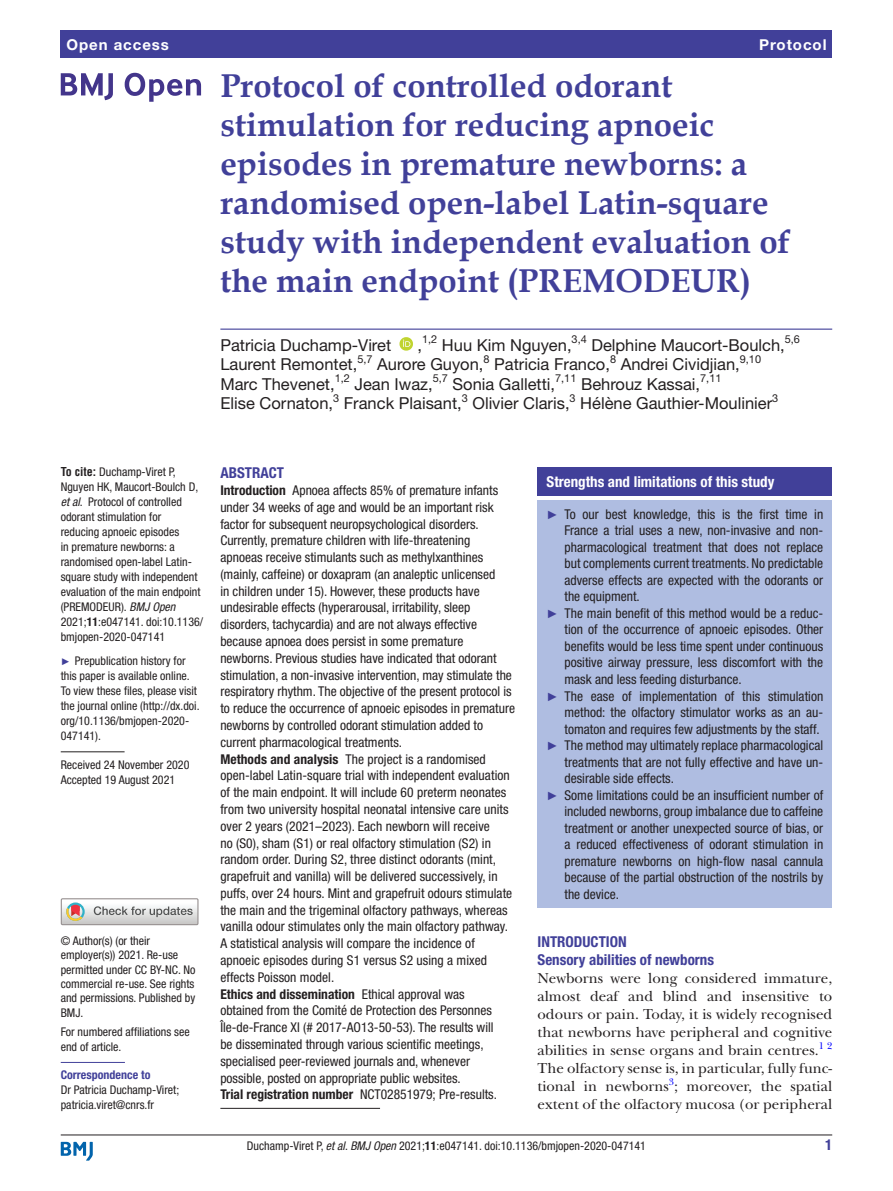
<style>
.page{position:relative;width:893px;height:1191px;background:#fff}
.page>*{position:absolute;margin:0;border:0;box-sizing:border-box;transform-origin:0 0}
.t1{font:700 33px/39px "Book Antiqua";color:#414099}
.t2{font:16.5px "Helvetica Neue LT Std";color:#231f20}
.t3{font:15px/18px "New Baskerville";color:#231f20;text-align:justify}
.t4{font:700 condensed 15px/18px "Helvetica Neue LT Std";color:#414099}
.t5{font:700 condensed 15px "Helvetica Neue LT Std";color:#fff}
.t6{font:700 15px "Helvetica Neue LT Std";letter-spacing:.065em;color:#fff}
.t7{font:condensed 13.5px/16.8px "Helvetica Neue LT Std";color:#231f20}
.t8{font:condensed 12px/15px "Helvetica Neue LT Std";color:#231f20}
.t9{font:700 condensed 12px "Helvetica Neue LT Std";color:#414099}
.t10{font:10.95px "Helvetica Neue LT Std";color:#231f20}
.t11{font:9.9px "New Baskerville";color:#00f}
.s1{font-family:"Helvetica LT Std";font-weight:700}
.s2{font-style:italic}
.s3{font-weight:700}
.s4{font-family:"Arial";font-stretch:normal;font-size:9.75px;color:#414099}
.s5{font-family:"Arial";font-stretch:normal;font-size:12px;color:#414099}
</style>
<div class="page">
<hr style="left:61px;top:1134px;width:771px;height:1px;background:#231f20">
<svg style="left:61px;top:1141px;width:32px;height:19px"></svg>
<div style="left:61px;top:31px;width:771px;height:27px;background:#414099"></div>
<hr style="left:220px;top:328px;width:612px;height:2px;background:#414099">
<svg style="left:399px;top:337px;width:14px;height:14px"></svg>
<hr style="left:61px;top:751px;width:64px;height:1px;background:#231f20">
<hr style="left:61px;top:1062px;width:64px;height:1px;background:#414099">
<svg style="left:61px;top:73px;width:52px;height:27px"></svg>
<svg style="left:125px;top:73px;width:76px;height:29px"></svg>
<div style="left:61px;top:898px;width:138px;height:27px;border:1px solid #969090"></div>
<svg style="left:61px;top:898px;width:137px;height:26px"></svg>
<hr style="left:220px;top:1108px;width:160px;height:1px;background:#231f20">
<div style="left:538px;top:467px;width:294px;height:29px;background:#414099"></div>
<div style="left:538px;top:500px;width:294px;height:407px;background:#afbde1"></div>
<p class="t6" style="left:66px;top:35px;width:104px">Open access</p>
<p class="t6" style="left:759px;top:35px;width:69px">Protocol</p>
<h1 class="t1" style="left:220px;top:66px;width:572px">Protocol of controlled odorant stimulation for reducing apnoeic episodes in premature newborns: a randomised open-label Latin-square study with independent evaluation of the main endpoint (PREMODEUR)</h1>
<p class="t2" style="left:220px;top:335px;width:172px">Patricia Duchamp-Viret</p>
<p class="t2" style="left:418px;top:335px;width:6px">,</p>
<p class="t10" style="left:422px;top:333px;width:17px">1,2</p>
<p class="t2" style="left:442px;top:335px;width:131px">Huu Kim Nguyen,</p>
<p class="t10" style="left:572px;top:333px;width:17px">3,4</p>
<p class="t2" style="left:591px;top:335px;width:195px">Delphine Maucort-Boulch,</p>
<p class="t10" style="left:785px;top:333px;width:17px">5,6</p>
<p class="t2" style="left:220px;top:354px;width:138px">Laurent Remontet,</p>
<p class="t10" style="left:357px;top:352px;width:17px">5,7</p>
<p class="t2" style="left:377px;top:354px;width:108px">Aurore Guyon,</p>
<p class="t10" style="left:483px;top:352px;width:8px">8</p>
<p class="t2" style="left:494px;top:354px;width:117px">Patricia Franco,</p>
<p class="t10" style="left:610px;top:352px;width:8px">8</p>
<p class="t2" style="left:621px;top:354px;width:121px">Andrei Cividjian,</p>
<p class="t10" style="left:740px;top:352px;width:23px">9,10</p>
<p class="t2" style="left:220px;top:374px;width:116px">Marc Thevenet,</p>
<p class="t10" style="left:335px;top:372px;width:17px">1,2</p>
<p class="t2" style="left:354px;top:374px;width:80px">Jean Iwaz,</p>
<p class="t10" style="left:433px;top:372px;width:17px">5,7</p>
<p class="t2" style="left:452px;top:374px;width:104px">Sonia Galletti,</p>
<p class="t10" style="left:555px;top:372px;width:23px">7,11</p>
<p class="t2" style="left:581px;top:374px;width:121px">Behrouz Kassai,</p>
<p class="t10" style="left:700px;top:372px;width:23px">7,11</p>
<p class="t2" style="left:220px;top:393px;width:114px">Elise Cornaton,</p>
<p class="t10" style="left:333px;top:391px;width:8px">3</p>
<p class="t2" style="left:344px;top:393px;width:119px">Franck Plaisant,</p>
<p class="t10" style="left:462px;top:391px;width:8px">3</p>
<p class="t2" style="left:472px;top:393px;width:99px">Olivier Claris,</p>
<p class="t10" style="left:570px;top:391px;width:8px">3</p>
<p class="t2" style="left:580px;top:393px;width:193px">Hélène Gauthier-Moulinier</p>
<p class="t10" style="left:772px;top:391px;width:8px">3</p>
<p class="t8" style="left:61px;top:464px;width:144px"><span class="s1">To cite:</span> Duchamp-Viret P,<br>Nguyen HK, Maucort-Boulch D, <span class="s2">et al</span>. Protocol of controlled odorant stimulation for<br>reducing apnoeic episodes<br>in premature newborns: a randomised open-label Latin&shy;square study with independent evaluation of the main endpoint (PREMODEUR). <span class="s2">BMJ Open<br></span>2021;<span class="s3">11</span>:e047141. doi:10.1136/ bmjopen-2020-047141</p>
<p class="t8" style="left:61px;top:653px;width:140px"><span class="s4">►</span> Prepublication history for this paper is available online.<br>To view these files, please visit the journal online (http://dx.doi. org/10.1136/bmjopen-2020-<br>047141).</p>
<p class="t8" style="left:61px;top:757px;width:130px">Received 24 November 2020<br>Accepted 19 August 2021</p>
<p class="t8" style="left:61px;top:933px;width:136px;line-height:14.4px">© Author(s) (or their employer(s)) 2021. Re-use permitted under CC BY-NC. No commercial re-use. See rights and permissions. Published by<br>BMJ.</p>
<p class="t8" style="left:61px;top:1024px;width:130px">For numbered affiliations see end of article.</p>
<p class="t9" style="left:61px;top:1067px;width:91px">Correspondence to</p>
<p class="t8" style="left:61px;top:1082px;width:120px">Dr Patricia Duchamp-Viret; patricia.viret@cnrs.fr</p>
<p class="t4" style="left:220px;top:463px;width:65px">ABSTRACT</p>
<p class="t7" style="left:220px;top:482px;width:296px"><span class="s3">Introduction</span> Apnoea affects 85% of premature infants under 34 weeks of age and would be an important risk factor for subsequent neuropsychological disorders.<br>Currently, premature children with life-threatening apnoeas receive stimulants such as methylxanthines (mainly, caffeine) or doxapram (an analeptic unlicensed<br>in children under 15). However, these products have undesirable effects (hyperarousal, irritability, sleep disorders, tachycardia) and are not always effective because apnoea does persist in some premature newborns. Previous studies have indicated that odorant stimulation, a non-invasive intervention, may stimulate the respiratory rhythm. The objective of the present protocol is to reduce the occurrence of apnoeic episodes in premature newborns by controlled odorant stimulation added to current pharmacological treatments.<br><span class="s3">Methods and analysis</span> The project is a randomised open-label Latin-square trial with independent evaluation of the main endpoint. It will include 60 preterm neonates from two university hospital neonatal intensive care units over 2 years (2021–2023). Each newborn will receive<br>no (S0), sham (S1) or real olfactory stimulation (S2) in random order. During S2, three distinct odorants (mint, grapefruit and vanilla) will be delivered successively, in puffs, over 24 hours. Mint and grapefruit odours stimulate the main and the trigeminal olfactory pathways, whereas vanilla odour stimulates only the main olfactory pathway.<br>A statistical analysis will compare the incidence of apnoeic episodes during S1 versus S2 using a mixed effects Poisson model.<br><span class="s3">Ethics and dissemination</span> Ethical approval was<br>obtained from the Comité de Protection des Personnes Île-de-France XI (# 2017-AO13-50-53). The results will<br>be disseminated through various scientific meetings, specialised peer-reviewed journals and, whenever possible, posted on appropriate public websites.<br><span class="s3">Trial registration number</span> NCT02851979; Pre-results.</p>
<p class="t5" style="left:547px;top:473px;width:229px">Strengths and limitations of this study</p>
<p class="t7" style="left:547px;top:505px;width:278px"><span class="s5">►</span> To our best knowledge, this is the first time in</p>
<p class="t7" style="left:565px;top:522px;width:260px">France a trial uses a new, non-invasive and non-</p>
<p class="t7" style="left:565px;top:538px;width:260px">pharmacological treatment that does not replace</p>
<p class="t7" style="left:565px;top:555px;width:260px">but complements current treatments. No predictable</p>
<p class="t7" style="left:565px;top:571px;width:260px">adverse effects are expected with the odorants or</p>
<p class="t7" style="left:565px;top:588px;width:77px">the equipment.</p>
<p class="t7" style="left:547px;top:604px;width:278px"><span class="s5">►</span> The main benefit of this method would be a reduc-</p>
<p class="t7" style="left:565px;top:621px;width:260px">tion of the occurrence of apnoeic episodes. Other</p>
<p class="t7" style="left:565px;top:637px;width:260px">benefits would be less time spent under continuous</p>
<p class="t7" style="left:565px;top:654px;width:260px">positive airway pressure, less discomfort with the</p>
<p class="t7" style="left:565px;top:670px;width:179px">mask and less feeding disturbance.</p>
<p class="t7" style="left:547px;top:687px;width:278px"><span class="s5">►</span> The ease of implementation of this stimulation</p>
<p class="t7" style="left:565px;top:703px;width:260px">method: the olfactory stimulator works as an au-</p>
<p class="t7" style="left:565px;top:720px;width:257px">tomaton and requires few adjustments by the staff.</p>
<p class="t7" style="left:547px;top:736px;width:278px"><span class="s5">►</span> The method may ultimately replace pharmacological</p>
<p class="t7" style="left:565px;top:753px;width:260px">treatments that are not fully effective and have un-</p>
<p class="t7" style="left:565px;top:769px;width:111px">desirable side effects.</p>
<p class="t7" style="left:547px;top:786px;width:278px"><span class="s5">►</span> Some limitations could be an insufficient number of</p>
<p class="t7" style="left:565px;top:802px;width:260px">included newborns, group imbalance due to caffeine</p>
<p class="t7" style="left:565px;top:819px;width:260px">treatment or another unexpected source of bias, or</p>
<p class="t7" style="left:565px;top:835px;width:260px">a reduced effectiveness of odorant stimulation in</p>
<p class="t7" style="left:565px;top:852px;width:260px">premature newborns on high-flow nasal cannula</p>
<p class="t7" style="left:565px;top:868px;width:260px">because of the partial obstruction of the nostrils by</p>
<p class="t7" style="left:565px;top:885px;width:56px">the device.</p>
<p class="t4" style="left:538px;top:932px;width:178px">INTRODUCTION<br>Sensory abilities of newborns</p>
<p class="t3" style="left:538px;top:969px;width:296px">Newborns were long considered immature, almost deaf and blind and insensitive to odours or pain. Today, it is widely recognised that newborns have peripheral and cognitive abilities in sense organs and brain centres.<sup>1</sup> <sup>2<br></sup>The olfactory sense is, in particular, fully func&shy;tional in newborns ; moreover, the spatial</p>
<p class="t11" style="left:669px;top:1075px;width:7px">3</p>
<p class="t3" style="left:538px;top:1095px;width:296px">extent of the olfactory mucosa (or peripheral</p>
<p class="t8" style="left:247px;top:1137px;width:401px">Duchamp-Viret P, <span class="s2">et al</span>. <span class="s2">BMJ Open</span> 2021;<span class="s3">11</span>:e047141. doi:10.1136/bmjopen-2020-047141</p>
<p class="t4" style="left:825px;top:1135px;width:9px">1</p>
</div>
